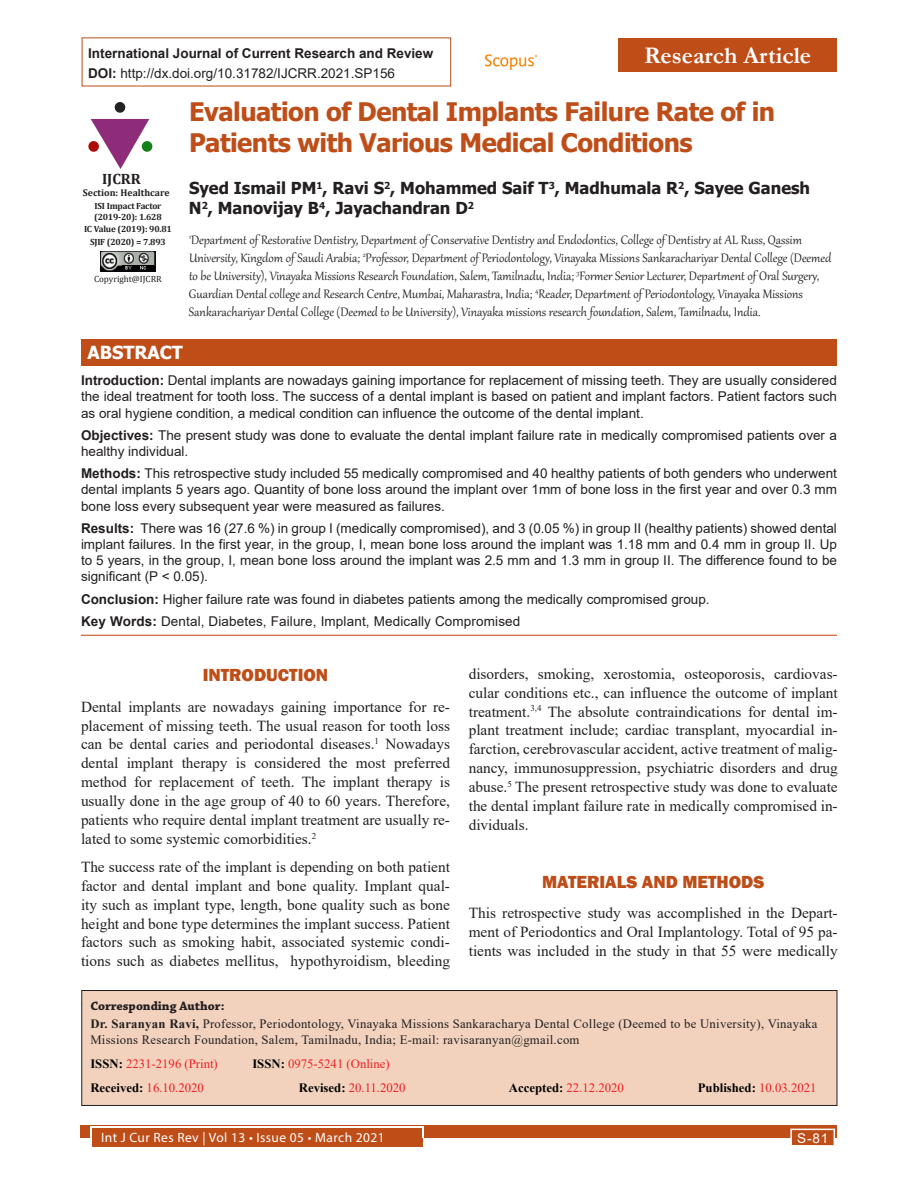
<style>
.page{position:relative;width:918px;height:1188px;background:#fff}
.page>*{position:absolute;margin:0;border:0;box-sizing:border-box;transform-origin:0 0}
.Article_title{font:700 25.5px/30.6px "Tahoma";letter-spacing:-.02em;color:#be4d18}
.Articles{font:700 24px "Garamond";color:#fff}
.Head_1_copy_2{font:800 18px "Franklin Gothic";color:#be4d18}
.Head_1{font:800 18px "Franklin Gothic";color:#be4d18}
.t1{font:700 18px "Tahoma";color:#fff}
.Author_name{font:700 16.5px/19.8px "Tahoma";color:#231f20}
.Text_copy{font:15.3px/18.9px "Times New Roman";color:#231f20;text-align:justify}
.Author_affiliation{font:15px/18px "Gabriola";color:#231f20}
.t2{font:700 15px "Cambria";color:#231f20}
.Abstract_text{font:13.5px/16.2px "Arial";color:#231f20;text-align:justify}
.Keywords{font:13.5px "Arial";letter-spacing:.01em;color:#231f20}
.t3{font:700 13.5px "Arial";color:#231f20}
.t4{font:13.5px "Myriad Pro";letter-spacing:.03em;color:#fff}
.t5{font:13.5px "Arial";color:#fff}
.Corresponding_text{font:12.75px/15.3px "Times New Roman";letter-spacing:.02em;color:#231f20}
.Corresponding_text-2{font:12.75px "Times New Roman";color:#ee1d23}
.Corresponding_text-3{font:12.75px "Times New Roman";color:#ee2123}
.Corresponding_head{font:700 12.75px "Chaparral Pro";color:#231f20}
.Corresponding_text-4{font:700 12.75px "Times New Roman";color:#000}
.t6{font:700 9.75px "Cambria";color:#231f20}
.t7{font:700 9px/10.8px "Cambria";letter-spacing:-.02em;color:#231f20}
.Text{font:9px "Cambria";color:#231f20}
.s1{font-weight:700}
.s2{font-weight:700;color:#000}
.s3{font-weight:400;color:#ee1d23}
</style>
<div class="page">
<div style="left:81px;top:1125px;width:756px;height:13px;background:#be4d18"></div>
<div style="left:92px;top:1128px;width:330px;height:19px;background:#be4d18"></div>
<hr style="left:90px;top:1127px;width:333px;height:1px;background:#fff">
<svg style="left:90px;top:1128px;width:2px;height:10px"></svg>
<svg style="left:422px;top:1127px;width:2px;height:11px"></svg>
<div style="left:790px;top:1129px;width:45px;height:17px;background:#be4d18;border:2px solid #fff"></div>
<div style="left:618px;top:38px;width:219px;height:34px;background:#be4d18"></div>
<img style="left:485px;top:54px;width:53px;height:16px">
<div style="left:81px;top:990px;width:756px;height:116px;background:#f2d2bd;border:1px solid #231f20"></div>
<svg style="left:91px;top:119px;width:58px;height:50px"></svg>
<div style="left:142px;top:141px;width:10px;height:11px;background:#128117;border-radius:50%"></div>
<div style="left:115px;top:102px;width:10px;height:11px;background:#232323;border-radius:50%"></div>
<div style="left:88px;top:141px;width:11px;height:11px;background:#ac0b0b;border-radius:50%"></div>
<img style="left:101px;top:252px;width:54px;height:19px">
<img style="left:123px;top:265px;width:31px;height:5px">
<hr style="left:81px;top:635px;width:756px;height:1px;background:#cd542a">
<div style="left:81px;top:339px;width:756px;height:27px;background:#be4d18"></div>
<p class="t3" style="left:88px;top:43px;width:347px">International Journal of Current Research and Review</p>
<p class="Articles" style="left:644px;top:39px;width:169px">Research Article</p>
<p class="Abstract_text" style="left:88px;top:65px;width:308px"><span class="s1">DOI:</span> http://dx.doi.org/10.31782/IJCRR.2021.SP156</p>
<p class="t2" style="left:102px;top:168px;width:40px">IJCRR</p>
<p class="t6" style="left:83px;top:186px;width:88px">Section: Healthcare</p>
<p class="t7" style="left:94px;top:200px;width:69px">ISI Impact Factor (2019-20): 1.628</p>
<p class="t7" style="left:84px;top:224px;width:89px">IC Value (2019): 90.81</p>
<p class="t7" style="left:90px;top:236px;width:77px">SJIF (2020) = 7.893</p>
<p class="Text" style="left:94px;top:273px;width:69px">Copyright@IJCRR</p>
<p class="Article_title" style="left:189px;top:98px;width:588px">Evaluation of Dental Implants Failure Rate of in<br>Patients with Various Medical Conditions</p>
<p class="Author_name" style="left:189px;top:179px;width:623px">Syed Ismail PM<sup>1</sup>, Ravi S<sup>2</sup>, Mohammed Saif T<sup>3</sup>, Madhumala R<sup>2</sup>, Sayee Ganesh<br>N<sup>2</sup>, Manovijay B<sup>4</sup>, Jayachandran D<sup>2</sup></p>
<p class="Author_affiliation" style="left:189px;top:230px;width:644px"><sup>1</sup>Department of Restorative Dentistry, Department of Conservative Dentistry and Endodontics, College of Dentistry at AL Russ, Qassim University, Kingdom of Saudi Arabia; <sup>2</sup>Professor, Department of Periodontology, Vinayaka Missions Sankarachariyar Dental College (Deemed to be University), Vinayaka Missions Research Foundation, Salem, Tamilnadu, India; <sup>3</sup>Former Senior Lecturer, Department of Oral Surgery, Guardian Dental college and Research Centre, Mumbai, Maharastra, India; <sup>4</sup>Reader, Department of Periodontology, Vinayaka Missions Sankarachariyar Dental College (Deemed to be University), Vinayaka missions research foundation, Salem, Tamilnadu, India.</p>
<p class="t1" style="left:87px;top:340px;width:97px">ABSTRACT</p>
<p class="Abstract_text" style="left:81px;top:372px;width:757px"><span class="s1">Introduction:</span> Dental implants are nowadays gaining importance for replacement of missing teeth. They are usually considered the ideal treatment for tooth loss. The success of a dental implant is based on patient and implant factors. Patient factors such as oral hygiene condition, a medical condition can influence the outcome of the dental implant.</p>
<p class="Abstract_text" style="left:81px;top:427px;width:758px"><span class="s1">Objectives:</span> The present study was done to evaluate the dental implant failure rate in medically compromised patients over a healthy individual.</p>
<p class="Abstract_text" style="left:81px;top:465px;width:757px"><span class="s1">Methods:</span> This retrospective study included 55 medically compromised and 40 healthy patients of both genders who underwent dental implants 5 years ago. Quantity of bone loss around the implant over 1mm of bone loss in the first year and over 0.3 mm bone loss every subsequent year were measured as failures.</p>
<p class="Abstract_text" style="left:81px;top:520px;width:758px"><span class="s1">Results:</span> There was 16 (27.6 %) in group I (medically compromised), and 3 (0.05 %) in group II (healthy patients) showed dental implant failures. In the first year, in the group, I, mean bone loss around the implant was 1.18 mm and 0.4 mm in group II. Up to 5 years, in the group, I, mean bone loss around the implant was 2.5 mm and 1.3 mm in group II. The difference found to be significant (P &lt; 0.05).</p>
<p class="Abstract_text" style="left:81px;top:591px;width:630px"><span class="s1">Conclusion:</span> Higher failure rate was found in diabetes patients among the medically compromised group.</p>
<p class="Keywords" style="left:81px;top:612px;width:441px"><span class="s1">Key Words:</span> Dental, Diabetes, Failure, Implant, Medically Compromised</p>
<p class="Head_1" style="left:203px;top:663px;width:127px">INTRODUCTION</p>
<p class="Text_copy" style="left:81px;top:697px;width:371px">Dental implants are nowadays gaining importance for re&shy;placement of missing teeth. The usual reason for tooth loss can be dental caries and periodontal diseases.<sup>1</sup> Nowadays dental implant therapy is considered the most preferred method for replacement of teeth. The implant therapy is usually done in the age group of 40 to 60 years. Therefore, patients who require dental implant treatment are usually re&shy;lated to some systemic comorbidities.<sup>2</sup></p>
<p class="Text_copy" style="left:81px;top:857px;width:371px">The success rate of the implant is depending on both patient factor and dental implant and bone quality. Implant qual&shy;ity such as implant type, length, bone quality such as bone height and bone type determines the implant success. Patient factors such as smoking habit, associated systemic condi&shy;tions such as diabetes mellitus, hypothyroidism, bleeding</p>
<p class="Text_copy" style="left:469px;top:664px;width:371px">disorders, smoking, xerostomia, osteoporosis, cardiovas&shy;cular conditions etc., can influence the outcome of implant treatment.<sup>3,4</sup> The absolute contraindications for dental im&shy;plant treatment include; cardiac transplant, myocardial in&shy;farction, cerebrovascular accident, active treatment of malig&shy;nancy, immunosuppression, psychiatric disorders and drug abuse.<sup>5</sup> The present retrospective study was done to evaluate the dental implant failure rate in medically compromised in&shy;dividuals.</p>
<p class="Head_1_copy_2" style="left:542px;top:870px;width:224px">MATERIALS AND METHODS</p>
<p class="Text_copy" style="left:469px;top:903px;width:371px">This retrospective study was accomplished in the Depart&shy;ment of Periodontics and Oral Implantology. Total of 95 pa&shy;tients was included in the study in that 55 were medically</p>
<p class="Corresponding_head" style="left:90px;top:998px;width:136px">Corresponding Author:</p>
<p class="Corresponding_text" style="left:90px;top:1016px;width:729px"><span class="s1">Dr. Saranyan Ravi,</span> Professor, Periodontology, Vinayaka Missions Sankaracharya Dental College (Deemed to be University), Vinayaka<br>Missions Research Foundation, Salem, Tamilnadu, India; E-mail: ravisaranyan@gmail.com</p>
<p class="Corresponding_text-3" style="left:90px;top:1055px;width:129px"><span class="s2">ISSN:</span> 2231-2196 (Print)</p>
<p class="Corresponding_text-3" style="left:252px;top:1055px;width:139px"><span class="s2">ISSN:</span> 0975-5241 (Online)</p>
<p class="Corresponding_text-2" style="left:90px;top:1079px;width:115px"><span class="s2">Received:</span> 16.10.2020</p>
<p class="Corresponding_text-2" style="left:299px;top:1079px;width:108px"><span class="s2">Revised:</span> 20.11.2020</p>
<p class="Corresponding_text-2" style="left:509px;top:1079px;width:117px"><span class="s2">Accepted:</span> 22.12.2020</p>
<p class="Corresponding_text-4" style="left:698px;top:1079px;width:120px">Published: <span class="s3">10.03.2021</span></p>
<p class="t4" style="left:101px;top:1129px;width:285px">Int J Cur Res Rev | Vol 13 • Issue 05 • March 2021</p>
<p class="t5" style="left:797px;top:1129px;width:32px">S-81</p>
</div>
